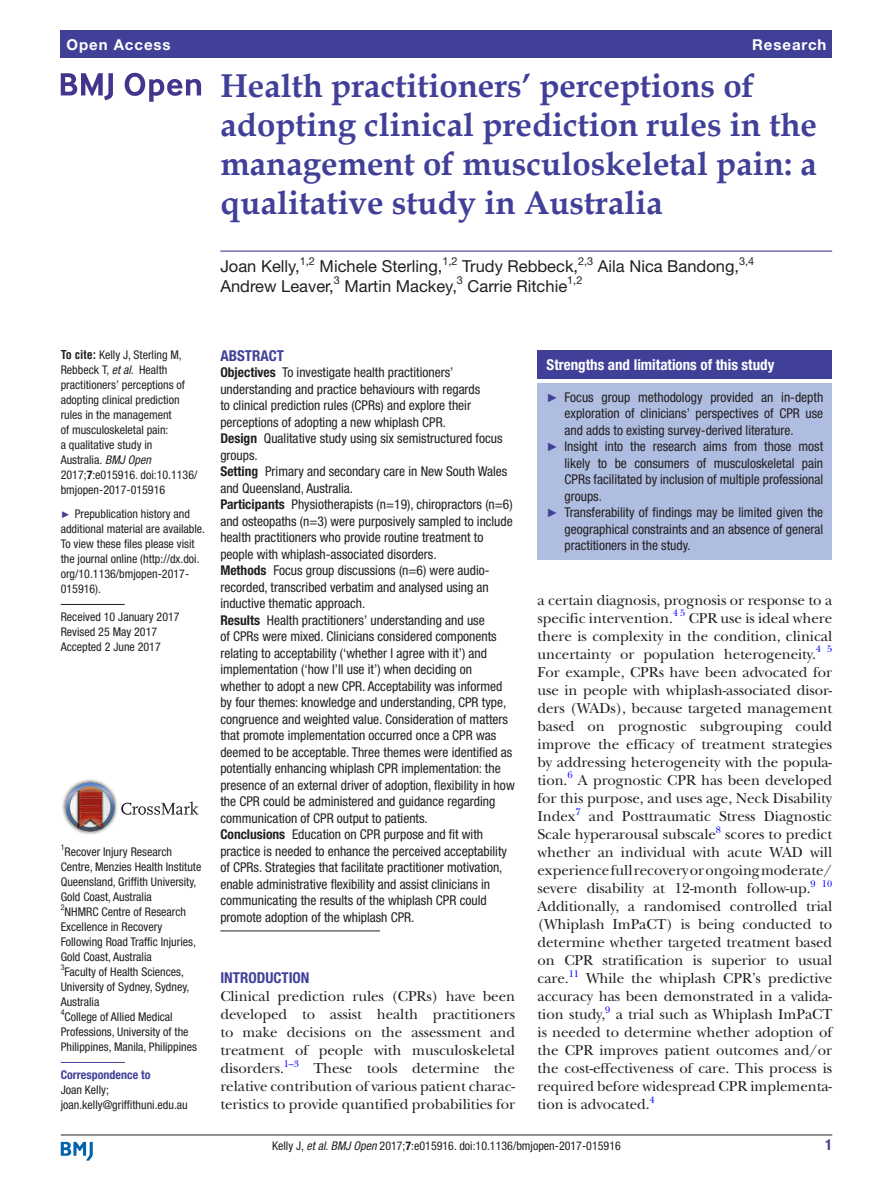
<style>
.page{position:relative;width:893px;height:1191px;background:#fff}
.page>*{position:absolute;margin:0;border:0;box-sizing:border-box;transform-origin:0 0}
.t1{font:700 33px/39px "Book Antiqua";color:#414099}
.t2{font:16.5px "Helvetica Neue LT Std";color:#231f20}
.t3{font:15px/18px "New Baskerville";letter-spacing:-.005em;color:#231f20;text-align:justify}
.t4{font:700 condensed 15px "Helvetica Neue LT Std";color:#fff}
.t5{font:700 condensed 15px "Helvetica Neue LT Std";color:#414099}
.t6{font:700 15px "Helvetica Neue LT Std";letter-spacing:.065em;color:#fff}
.t7{font:condensed 13.5px/16.5px "Helvetica Neue LT Std";color:#231f20}
.t8{font:condensed 12px/15px "Helvetica Neue LT Std";color:#231f20}
.t9{font:700 condensed 12px "Helvetica Neue LT Std";color:#414099}
.t10{font:10.95px "Helvetica Neue LT Std";color:#231f20}
.t11{font:9.9px "New Baskerville";color:#00f}
.t12{font:condensed 7.95px "Helvetica Neue LT Std";color:#231f20}
.s1{font-family:"Helvetica LT Std";font-weight:700}
.s2{font-style:italic}
.s3{font-weight:700}
.s4{font-family:"Arial";font-stretch:normal;font-size:9.75px;color:#414099}
.s5{font-family:"Arial";font-stretch:normal;font-size:12px;color:#414099}
</style>
<div class="page">
<hr style="left:61px;top:1134px;width:771px;height:1px;background:#231f20">
<svg style="left:61px;top:1141px;width:32px;height:19px"></svg>
<div style="left:61px;top:31px;width:771px;height:27px;background:#414099"></div>
<hr style="left:220px;top:930px;width:160px;height:1px;background:#231f20">
<hr style="left:220px;top:250px;width:612px;height:2px;background:#414099">
<hr style="left:61px;top:604px;width:64px;height:1px;background:#231f20">
<hr style="left:61px;top:1062px;width:64px;height:1px;background:#414099">
<svg style="left:61px;top:73px;width:52px;height:27px"></svg>
<svg style="left:125px;top:73px;width:76px;height:29px"></svg>
<img style="left:62px;top:779px;width:55px;height:55px">
<svg style="left:66px;top:782px;width:49px;height:49px;background:#a78588"></svg>
<svg style="left:121px;top:801px;width:78px;height:13px"></svg>
<div style="left:538px;top:350px;width:294px;height:29px;background:#414099"></div>
<div style="left:538px;top:383px;width:294px;height:176px;background:#afbde1"></div>
<p class="t6" style="left:66px;top:35px;width:106px">Open Access</p>
<p class="t6" style="left:752px;top:35px;width:76px">Research</p>
<h1 class="t1" style="left:220px;top:66px;width:598px">Health practitioners’ perceptions of adopting clinical prediction rules in the management of musculoskeletal pain: a qualitative study in Australia</h1>
<p class="t2" style="left:220px;top:257px;width:81px">Joan Kelly,</p>
<p class="t10" style="left:300px;top:254px;width:17px">1,2</p>
<p class="t2" style="left:320px;top:257px;width:124px">Michele Sterling,</p>
<p class="t10" style="left:442px;top:254px;width:17px">1,2</p>
<p class="t2" style="left:462px;top:257px;width:117px">Trudy Rebbeck,</p>
<p class="t10" style="left:578px;top:254px;width:17px">2,3</p>
<p class="t2" style="left:598px;top:257px;width:143px">Aila Nica Bandong,</p>
<p class="t10" style="left:739px;top:254px;width:17px">3,4</p>
<p class="t2" style="left:220px;top:276px;width:115px">Andrew Leaver,</p>
<p class="t10" style="left:334px;top:274px;width:8px">3</p>
<p class="t2" style="left:344px;top:276px;width:114px">Martin Mackey,</p>
<p class="t10" style="left:457px;top:274px;width:8px">3</p>
<p class="t2" style="left:468px;top:276px;width:101px">Carrie Ritchie</p>
<p class="t10" style="left:567px;top:274px;width:17px">1,2</p>
<p class="t8" style="left:61px;top:347px;width:138px"><span class="s1">To cite:</span> Kelly J, Sterling M,<br>Rebbeck T, <span class="s2">et al</span>. Health practitioners’ perceptions of adopting clinical prediction rules in the management<br>of musculoskeletal pain:<br>a qualitative study in<br>Australia. <span class="s2">BMJ Open<br></span>2017;<span class="s3">7</span>:e015916. doi:10.1136/ bmjopen-2017-015916</p>
<p class="t8" style="left:61px;top:506px;width:146px"><span class="s4">►</span> Prepublication history and additional material are available.<br>To view these files please visit the journal online (http://dx.doi. org/10.1136/bmjopen-2017-<br>015916).</p>
<p class="t8" style="left:61px;top:609px;width:120px">Received 10 January 2017<br>Revised 25 May 2017<br>Accepted 2 June 2017</p>
<p class="t12" style="left:61px;top:843px;width:5px">1</p>
<p class="t8" style="left:61px;top:844px;width:142px;text-indent:4px">Recover Injury Research<br>Centre, Menzies Health Institute<br>Queensland, Griffith University,<br>Gold Coast, Australia</p>
<p class="t12" style="left:61px;top:903px;width:5px">2</p>
<p class="t8" style="left:61px;top:904px;width:137px;text-indent:4px">NHMRC Centre of Research<br>Excellence in Recovery<br>Following Road Traffic Injuries,<br>Gold Coast, Australia</p>
<p class="t12" style="left:61px;top:963px;width:5px">3</p>
<p class="t8" style="left:61px;top:964px;width:138px;text-indent:4px">Faculty of Health Sciences,<br>University of Sydney, Sydney,<br>Australia<br><sup>4</sup>College of Allied Medical<br>Professions, University of the<br>Philippines, Manila, Philippines</p>
<p class="t9" style="left:61px;top:1067px;width:91px">Correspondence to</p>
<p class="t8" style="left:61px;top:1082px;width:129px">Joan Kelly; joan.kelly@griffithuni.edu.au</p>
<p class="t5" style="left:220px;top:346px;width:65px">Abstract</p>
<p class="t7" style="left:220px;top:364px;width:296px"><span class="s3">Objectives</span> To investigate health practitioners’ understanding and practice behaviours with regards<br>to clinical prediction rules (CPRs) and explore their perceptions of adopting a new whiplash CPR.<br><span class="s3">Design</span> Qualitative study using six semistructured focus groups.<br><span class="s3">Setting</span> Primary and secondary care in New South Wales and Queensland, Australia.<br><span class="s3">Participants</span> Physiotherapists (n=19), chiropractors (n=6) and osteopaths (n=3) were purposively sampled to include health practitioners who provide routine treatment to people with whiplash-associated disorders.<br><span class="s3">Methods</span> Focus group discussions (n=6) were audio&shy;recorded, transcribed verbatim and analysed using an inductive thematic approach.<br><span class="s3">Results</span> Health practitioners’ understanding and use<br>of CPRs were mixed. Clinicians considered components relating to acceptability (‘whether I agree with it’) and implementation (‘how I’ll use it’) when deciding on whether to adopt a new CPR. Acceptability was informed by four themes: knowledge and understanding, CPR type, congruence and weighted value. Consideration of matters that promote implementation occurred once a CPR was deemed to be acceptable. Three themes were identified as potentially enhancing whiplash CPR implementation: the presence of an external driver of adoption, flexibility in how the CPR could be administered and guidance regarding communication of CPR output to patients.<br><span class="s3">Conclusions</span> Education on CPR purpose and fit with practice is needed to enhance the perceived acceptability of CPRs. Strategies that facilitate practitioner motivation, enable administrative flexibility and assist clinicians in communicating the results of the whiplash CPR could promote adoption of the whiplash CPR.</p>
<p class="t5" style="left:220px;top:969px;width:91px">Introduction</p>
<p class="t3" style="left:220px;top:987px;width:296px">Clinical prediction rules (CPRs) have been developed to assist health practitioners to make decisions on the assessment and treatment of people with musculoskeletal disorders.</p>
<p class="t11" style="left:284px;top:1057px;width:17px">1–3</p>
<p class="t3" style="left:220px;top:1059px;width:296px;text-indent:93px">These tools determine the relative contribution of various patient charac&shy;teristics to provide quantified probabilities for</p>
<p class="t4" style="left:547px;top:355px;width:229px">Strengths and limitations of this study</p>
<p class="t7" style="left:547px;top:388px;width:278px"><span class="s5">►</span> Focus group methodology provided an in-depth</p>
<p class="t7" style="left:565px;top:405px;width:260px">exploration of clinicians’ perspectives of CPR use</p>
<p class="t7" style="left:565px;top:421px;width:231px">and adds to existing survey-derived literature.</p>
<p class="t7" style="left:547px;top:438px;width:278px"><span class="s5">►</span> Insight into the research aims from those most</p>
<p class="t7" style="left:565px;top:454px;width:260px">likely to be consumers of musculoskeletal pain</p>
<p class="t7" style="left:565px;top:471px;width:260px">CPRs facilitated by inclusion of multiple professional</p>
<p class="t7" style="left:565px;top:487px;width:39px">groups.</p>
<p class="t7" style="left:547px;top:504px;width:278px"><span class="s5">►</span> Transferability of findings may be limited given the</p>
<p class="t7" style="left:565px;top:520px;width:260px">geographical constraints and an absence of general</p>
<p class="t7" style="left:565px;top:537px;width:128px">practitioners in the study.</p>
<p class="t3" style="left:538px;top:591px;width:296px">a certain diagnosis, prognosis or response to a specific intervention.<sup>4</sup> <sup>5</sup> CPR use is ideal where there is complexity in the condition, clinical uncertainty or population heterogeneity.</p>
<p class="t11" style="left:816px;top:643px;width:18px">4 5</p>
<p class="t3" style="left:538px;top:663px;width:296px">For example, CPRs have been advocated for use in people with whiplash-associated disor&shy;ders (WADs), because targeted management based on prognostic subgrouping could improve the efficacy of treatment strategies by addressing heterogeneity with the popula&shy;tion.</p>
<p class="t11" style="left:567px;top:769px;width:7px">6</p>
<p class="t3" style="left:538px;top:771px;width:296px;text-indent:40px">A prognostic CPR has been developed for this purpose, and uses age, Neck Disability Index</p>
<p class="t11" style="left:576px;top:805px;width:7px">7</p>
<p class="t3" style="left:538px;top:807px;width:296px;text-indent:51px">and Posttraumatic Stress Diagnostic<br>Scale hyperarousal subscale</p>
<p class="t11" style="left:716px;top:823px;width:7px">8</p>
<p class="t3" style="left:538px;top:825px;width:296px;text-indent:188px">scores to predict whether an individual with acute WAD will experience full recovery or ongoing moderate/ severe disability at 12-month follow-up.</p>
<p class="t11" style="left:810px;top:877px;width:23px">9 10</p>
<p class="t3" style="left:538px;top:897px;width:296px">Additionally, a randomised controlled trial (Whiplash ImPaCT) is being conducted to determine whether targeted treatment based on CPR stratification is superior to usual care.</p>
<p class="t11" style="left:569px;top:967px;width:12px">11</p>
<p class="t3" style="left:538px;top:969px;width:296px;text-indent:48px">While the whiplash CPR’s predictive accuracy has been demonstrated in a valida&shy;tion study,<sup>9</sup> a trial such as Whiplash ImPaCT is needed to determine whether adoption of the CPR improves patient outcomes and/or the cost-effectiveness of care. This process is required before widespread CPR implementa&shy;tion is advocated.</p>
<p class="t11" style="left:650px;top:1093px;width:7px">4</p>
<p class="t8" style="left:272px;top:1137px;width:350px">Kelly J, <span class="s2">et al</span>. <span class="s2">BMJ Open</span> 2017;<span class="s3">7</span>:e015916. doi:10.1136/bmjopen-2017-015916</p>
<p class="t5" style="left:825px;top:1135px;width:9px">1</p>
</div>
